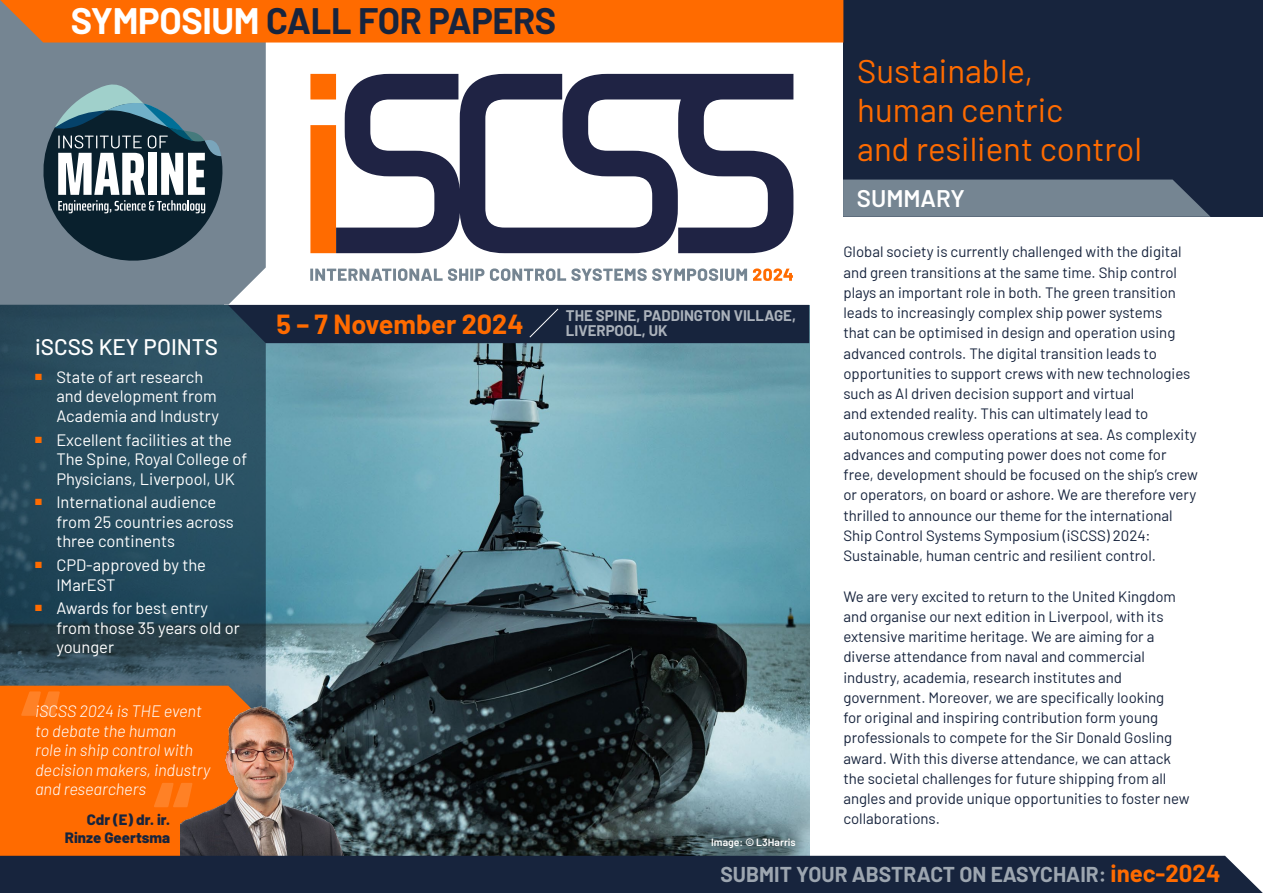
<style>
.page{position:relative;width:1263px;height:893px;background:#fff}
.page>*{position:absolute;margin:0;border:0;box-sizing:border-box;transform-origin:0 0}
.t1{font:700 36px "Barlow";letter-spacing:-.01em;color:#17243d}
.t2{font:33px/39px "Barlow";color:#ff6b00}
.t3{font:700 27px "Barlow";color:#ff6b00}
.t4{font:600 24px "Barlow";color:#fff}
.t5{font:500 22.5px "Barlow";color:#fff}
.t6{font:700 21px "Barlow";color:#9da6b0}
.t7{font:16.5px/19.5px "Barlow";color:#fff}
.t8{font:italic 300 16.5px/19.5px "Barlow";letter-spacing:-.005em;color:#fff}
.t9{font:15px/20.2px "Barlow";color:#17243d}
.t10{font:700 15px/15px "Barlow";color:#abb2bb}
.t11{font:800 15px/18px "Barlow";color:#17243d;text-align:right}
.t12{font:600 10.5px "Barlow";color:#fff}
.s1{color:#fff}
.s2{font-size:24px;color:#ff6b00}
</style>
<div class="page">
<img style="left:266px;top:343px;width:543px;height:513px">
<svg style="left:0;top:305px;width:266px;height:381px;background:#294c5d"></svg>
<div style="left:0;top:686px;width:266px;height:170px;background:#ff6b00"></div>
<div style="left:843px;top:0;width:420px;height:217px;background:#17243d"></div>
<img style="left:181px;top:696px;width:170px;height:160px">
<svg style="left:843px;top:180px;width:367px;height:37px;background:#6f7f8d"></svg>
<div style="left:0;top:43px;width:266px;height:262px;background:#758592"></div>
<div style="left:0;top:856px;width:1263px;height:37px;background:#17243d"></div>
<div style="left:0;top:0;width:843px;height:43px;background:#ff6b00"></div>
<svg style="left:43px;top:84px;width:179px;height:177px;background:#576b76"></svg>
<svg style="left:21px;top:691px;width:39px;height:25px"></svg>
<svg style="left:154px;top:783px;width:39px;height:24px"></svg>
<svg style="left:310px;top:268px;width:174px;height:13px"></svg>
<svg style="left:490px;top:268px;width:257px;height:13px"></svg>
<svg style="left:753px;top:268px;width:40px;height:13px"></svg>
<svg style="left:310px;top:74px;width:26px;height:179px;background:#ff8228"></svg>
<svg style="left:336px;top:74px;width:457px;height:179px"></svg>
<div style="left:228px;top:305px;width:581px;height:38px;background:#17243d"></div>
<h1 class="t1" style="left:71px;top:-6px;width:487px"><span class="s1">SYMPOSIUM</span> CALL FOR PAPERS</h1>
<h3 class="t5" style="left:35px;top:330px;width:184px">iSCSS KEY POINTS</h3>
<p class="t7" style="left:56px;top:366px;width:164px;text-indent:-21px"><sup>■</sup> State of art research and development from<br>Academia and Industry</p>
<p class="t7" style="left:56px;top:429px;width:192px;text-indent:-21px"><sup>■</sup> Excellent facilities at the<br>The Spine, Royal College of<br>Physicians, Liverpool, UK</p>
<p class="t7" style="left:56px;top:491px;width:179px;text-indent:-21px"><sup>■</sup> International audience from 25 countries across three continents</p>
<p class="t7" style="left:56px;top:554px;width:151px;text-indent:-21px"><sup>■</sup> CPD-approved by the<br>IMarEST</p>
<p class="t7" style="left:56px;top:597px;width:185px;text-indent:-21px"><sup>■</sup> Awards for best entry from those 35 years old or younger</p>
<p class="t8" style="left:35px;top:700px;width:177px">iSCSS 2024 is THE event to debate the human<br>role in ship control with decision makers, industry and researchers</p>
<p class="t11" style="left:65px;top:810px;width:107px">Cdr (E) dr. ir.<br>Rinze Geertsma</p>
<h3 class="t3" style="left:276px;top:304px;width:249px">5 – 7 November 2024</h3>
<p class="t10" style="left:566px;top:307px;width:232px">THE SPINE, PADDINGTON VILLAGE,<br>LIVERPOOL, UK</p>
<p class="t12" style="left:711px;top:835px;width:86px">Image: © L3Harris</p>
<h2 class="t2" style="left:857px;top:49px;width:286px">Sustainable,<br>human centric<br>and resilient control</h2>
<h3 class="t4" style="left:857px;top:181px;width:109px">SUMMARY</h3>
<p class="t9" style="left:843px;top:241px;width:356px">Global society is currently challenged with the digital and green transitions at the same time. Ship control plays an important role in both. The green transition leads to increasingly complex ship power systems<br>that can be optimised in design and operation using advanced controls. The digital transition leads to opportunities to support crews with new technologies such as AI driven decision support and virtual<br>and extended reality. This can ultimately lead to autonomous crewless operations at sea. As complexity advances and computing power does not come for free, development should be focused on the ship’s crew or operators, on board or ashore. We are therefore very thrilled to announce our theme for the international Ship Control Systems Symposium (iSCSS) 2024:<br>Sustainable, human centric and resilient control.</p>
<p class="t9" style="left:843px;top:585px;width:348px">We are very excited to return to the United Kingdom and organise our next edition in Liverpool, with its extensive maritime heritage. We are aiming for a diverse attendance from naval and commercial industry, academia, research institutes and government. Moreover, we are specifically looking<br>for original and inspiring contribution form young professionals to compete for the Sir Donald Gosling award. With this diverse attendance, we can attack the societal challenges for future shipping from all angles and provide unique opportunities to foster new collaborations.</p>
<h3 class="t6" style="left:720px;top:859px;width:502px">SUBMIT YOUR ABSTRACT ON EASYCHAIR: <span class="s2">inec-2024</span></h3>
</div>
